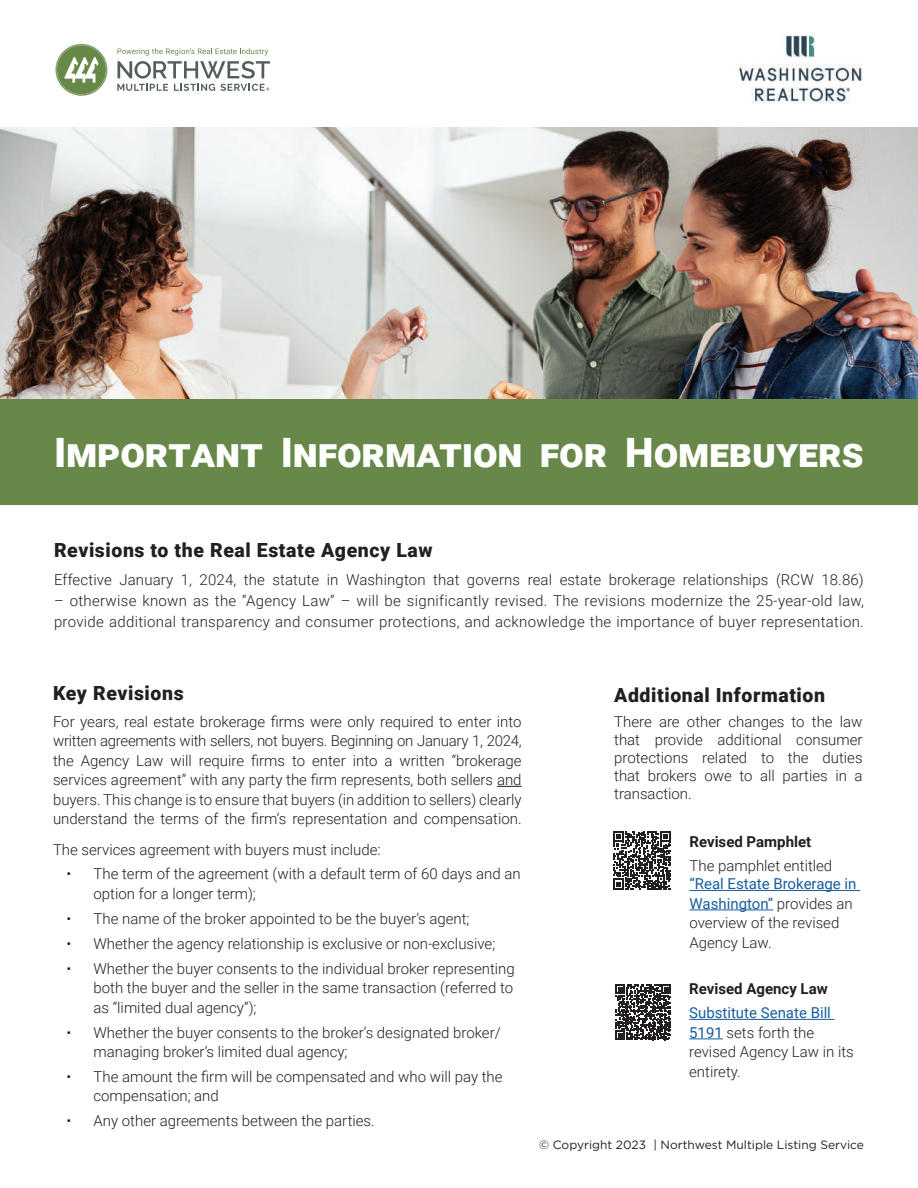
<style>
.page{position:relative;width:918px;height:1188px;background:#fff}
.page>*{position:absolute;margin:0;border:0;box-sizing:border-box;transform-origin:0 0}
.t1{font:900 40.5px "Roboto";letter-spacing:.01em;color:#fff}
.t2{font:900 19.5px "Roboto";letter-spacing:.03em;color:#231f20}
.t3{font:300 15px/19.5px "Roboto";color:#231f20}
.t4{font:300 15px/21px "Roboto";letter-spacing:.02em;color:#231f20}
.t5{font:700 15px "Roboto";color:#231f20}
.t6{font:12px "Gotham";color:#231f20}
.s1{font-weight:400;color:#175d9e}
</style>
<div class="page">
<img style="left:0;top:128px;width:918px;height:271px">
<div style="left:0;top:399px;width:918px;height:106px;background:#678848"></div>
<svg style="left:616px;top:985px;width:55px;height:55px"></svg>
<hr style="left:689px;top:1019px;width:146px;height:1px;background:#175d9e">
<hr style="left:689px;top:1039px;width:34px;height:1px;background:#175d9e">
<hr style="left:690px;top:890px;width:170px;height:1px;background:#175d9e">
<hr style="left:690px;top:910px;width:83px;height:1px;background:#175d9e">
<svg style="left:613px;top:831px;width:58px;height:59px"></svg>
<svg style="left:497px;top:786px;width:25px;height:1px"></svg>
<svg style="left:56px;top:44px;width:51px;height:52px"></svg>
<svg style="left:117px;top:48px;width:153px;height:43px"></svg>
<img style="left:738px;top:35px;width:124px;height:69px">
<h1 class="t1" style="left:54px;top:424px;width:812px">Important Information for Homebuyers</h1>
<h2 class="t2" style="left:54px;top:537px;width:380px">Revisions to the Real Estate Agency Law</h2>
<p class="t3" style="left:54px;top:571px;width:811px">Effective January 1, 2024, the statute in Washington that governs real estate brokerage relationships (RCW 18.86)</p>
<p class="t4" style="left:54px;top:591px;width:811px">– otherwise known as the “Agency Law” – will be significantly revised. The revisions modernize the 25-year-old law, provide additional transparency and consumer protections, and acknowledge the importance of buyer representation.</p>
<h2 class="t2" style="left:53px;top:680px;width:132px">Key Revisions</h2>
<p class="t3" style="left:53px;top:711px;width:470px;text-align:justify">For years, real estate brokerage firms were only required to enter into written agreements with sellers, not buyers. Beginning on January 1, 2024, the Agency Law will require firms to enter into a written “brokerage services agreement” with any party the firm represents, both sellers and buyers. This change is to ensure that buyers (in addition to sellers) clearly understand the terms of the firm’s representation and compensation.</p>
<p class="t3" style="left:53px;top:841px;width:329px">The services agreement with buyers must include:</p>
<p class="t3" style="left:94px;top:865px;width:429px;text-indent:-27px">• The term of the agreement (with a default term of 60 days and an option for a longer term);</p>
<p class="t3" style="left:67px;top:910px;width:405px">• The name of the broker appointed to be the buyer’s agent;</p>
<p class="t3" style="left:67px;top:935px;width:430px">• Whether the agency relationship is exclusive or non-exclusive;</p>
<p class="t3" style="left:94px;top:960px;width:423px;text-align:justify;text-indent:-27px">• Whether the buyer consents to the individual broker representing both the buyer and the seller in the same transaction (referred to as “limited dual agency”);</p>
<p class="t3" style="left:94px;top:1024px;width:409px;text-indent:-27px">• Whether the buyer consents to the broker’s designated broker/ managing broker’s limited dual agency;</p>
<p class="t3" style="left:94px;top:1068px;width:411px;text-indent:-27px">• The amount the firm will be compensated and who will pay the compensation; and</p>
<p class="t3" style="left:67px;top:1112px;width:310px">• Any other agreements between the parties.</p>
<h2 class="t2" style="left:614px;top:681px;width:212px">Additional Information</h2>
<p class="t3" style="left:614px;top:713px;width:250px;line-height:18px;text-align:justify">There are other changes to the law that provide additional consumer protections related to the duties that brokers owe to all parties in a transaction.</p>
<p class="t5" style="left:690px;top:835px;width:123px">Revised Pamphlet</p>
<p class="t3" style="left:690px;top:857px;width:144px">The pamphlet entitled</p>
<p class="t3" style="left:690px;top:875px;width:169px"><span class="s1">“Real Estate Brokerage in<br>Washington”</span> provides an overview of the revised<br>Agency Law.</p>
<p class="t5" style="left:689px;top:982px;width:140px">Revised Agency Law</p>
<p class="t3" style="left:689px;top:1004px;width:166px"><span class="s1">Substitute Senate Bill<br>5191</span> sets forth the revised Agency Law in its entirety.</p>
<p class="t6" style="left:539px;top:1139px;width:326px">© Copyright 2023 | Northwest Multiple Listing Service</p>
</div>
